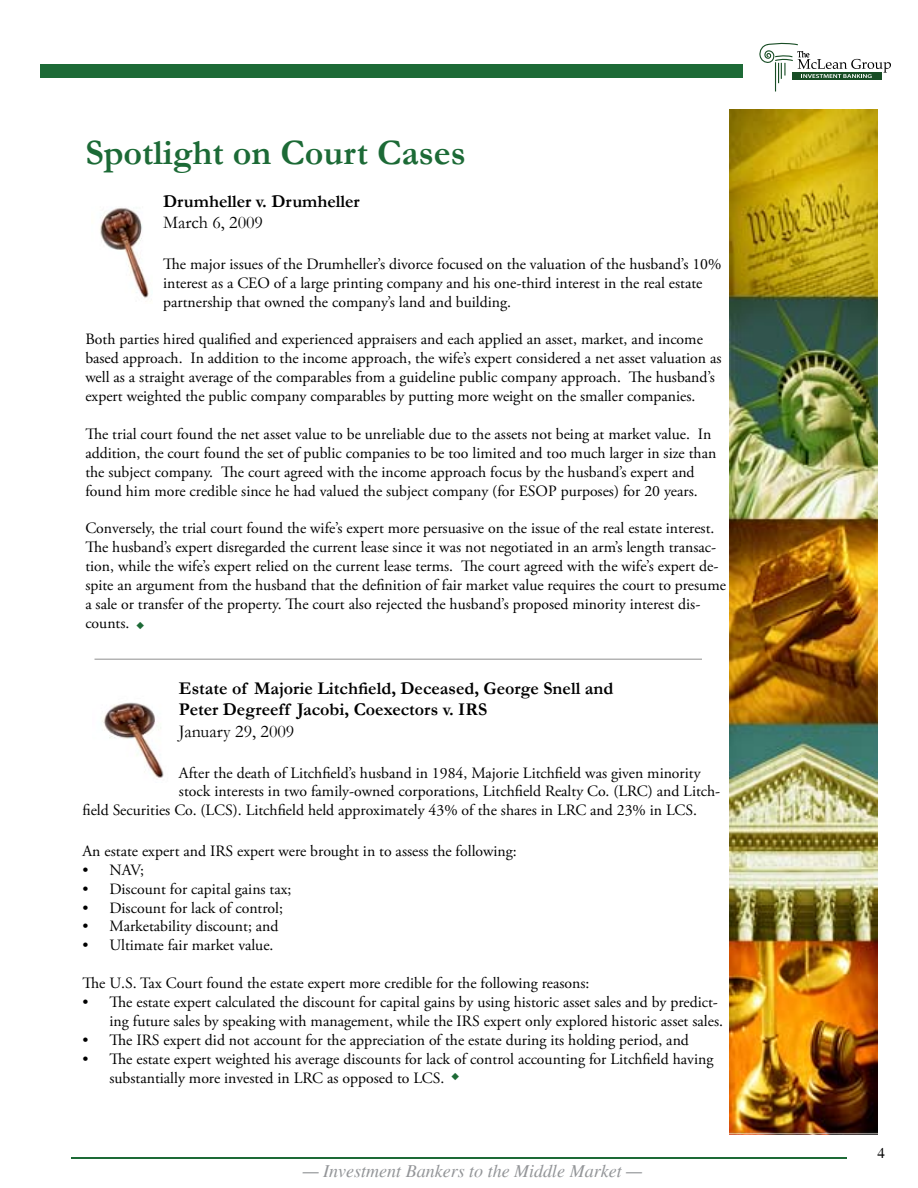
<style>
.page{position:relative;width:918px;height:1188px;background:#fff}
.page>*{position:absolute;margin:0;border:0;box-sizing:border-box;transform-origin:0 0}
.t1{font:700 36px "Garamond";color:#1c6a36}
.t2{font:700 18px/21.6px "Garamond";color:#000}
.t3{font:italic 18px "Times";color:#939598}
.t4{font:18px "Garamond";color:#000}
.t5{font:15.75px/18.9px "Adobe Garamond Pro";color:#000}
.t6{font:15px "Times";color:#000}
</style>
<div class="page">
<div style="left:40px;top:65px;width:702px;height:13px;background:#1d6a36"></div>
<svg style="left:759px;top:42px;width:132px;height:50px"></svg>
<hr style="left:71px;top:1157px;width:776px;height:2px;background:#1d6a36">
<img style="left:729px;top:110px;width:148px;height:1024px">
<hr style="left:94px;top:658px;width:608px;height:2px;background:#000">
<img style="left:100px;top:207px;width:49px;height:91px">
<img style="left:102px;top:702px;width:62px;height:76px">
<h1 class="t1" style="left:85px;top:128px;width:382px">Spotlight on Court Cases</h1>
<p class="t2" style="left:163px;top:190px;width:198px">Drumheller v. Drumheller</p>
<p class="t4" style="left:163px;top:211px;width:101px">March 6, 2009</p>
<p class="t5" style="left:163px;top:255px;width:560px">The major issues of the Drumheller’s divorce focused on the valuation of the husband’s 10% interest as a CEO of a large printing company and his one-third interest in the real estate partnership that owned the company’s land and building.</p>
<p class="t5" style="left:85px;top:331px;width:638px">Both parties hired qualified and experienced appraisers and each applied an asset, market, and income based approach. In addition to the income approach, the wife’s expert considered a net asset valuation as well as a straight average of the comparables from a guideline public company approach. The husband’s expert weighted the public company comparables by putting more weight on the smaller companies.</p>
<p class="t5" style="left:85px;top:425px;width:632px">The trial court found the net asset value to be unreliable due to the assets not being at market value. In addition, the court found the set of public companies to be too limited and too much larger in size than the subject company. The court agreed with the income approach focus by the husband’s expert and found him more credible since he had valued the subject company (for ESOP purposes) for 20 years.</p>
<p class="t5" style="left:85px;top:520px;width:642px">Conversely, the trial court found the wife’s expert more persuasive on the issue of the real estate interest.<br>The husband’s expert disregarded the current lease since it was not negotiated in an arm’s length transac&shy;tion, while the wife’s expert relied on the current lease terms. The court agreed with the wife’s expert de&shy;spite an argument from the husband that the definition of fair market value requires the court to presume a sale or transfer of the property. The court also rejected the husband’s proposed minority interest dis&shy;counts.</p>
<p class="t2" style="left:179px;top:677px;width:436px">Estate of Majorie Litchfield, Deceased, George Snell and<br>Peter Degreeff Jacobi, Coexectors v. IRS</p>
<p class="t4" style="left:179px;top:719px;width:117px">January 29, 2009</p>
<p class="t5" style="left:179px;top:764px;width:523px">After the death of Litchfield’s husband in 1984, Majorie Litchfield was given minority</p>
<p class="t5" style="left:179px;top:783px;width:543px">stock interests in two family-owned corporations, Litchfield Realty Co. (LRC) and Litch-</p>
<p class="t5" style="left:83px;top:802px;width:616px">field Securities Co. (LCS). Litchfield held approximately 43% of the shares in LRC and 23% in LCS.</p>
<p class="t5" style="left:110px;top:842px;width:409px;text-indent:-27px">An estate expert and IRS expert were brought in to assess the following:<br>NAV;<br>Discount for capital gains tax;<br>Discount for lack of control;<br>Marketability discount; and<br>Ultimate fair market value.</p>
<p class="t5" style="left:110px;top:974px;width:615px;text-indent:-27px">The U.S. Tax Court found the estate expert more credible for the following reasons:<br>The estate expert calculated the discount for capital gains by using historic asset sales and by predict&shy;ing future sales by speaking with management, while the IRS expert only explored historic asset sales.<br>The IRS expert did not account for the appreciation of the estate during its holding period, and<br>The estate expert weighted his average discounts for lack of control accounting for Litchfield having substantially more invested in LRC as opposed to LCS.</p>
<p class="t5" style="left:83px;top:861px;width:8px;text-align:justify">• • • • •</p>
<p class="t5" style="left:83px;top:993px;width:8px">•</p>
<p class="t5" style="left:83px;top:1031px;width:8px">• •</p>
<p class="t3" style="left:303px;top:1161px;width:341px">— Investment Bankers to the Middle Market —</p>
<p class="t6" style="left:878px;top:1144px;width:9px">4</p>
</div>
